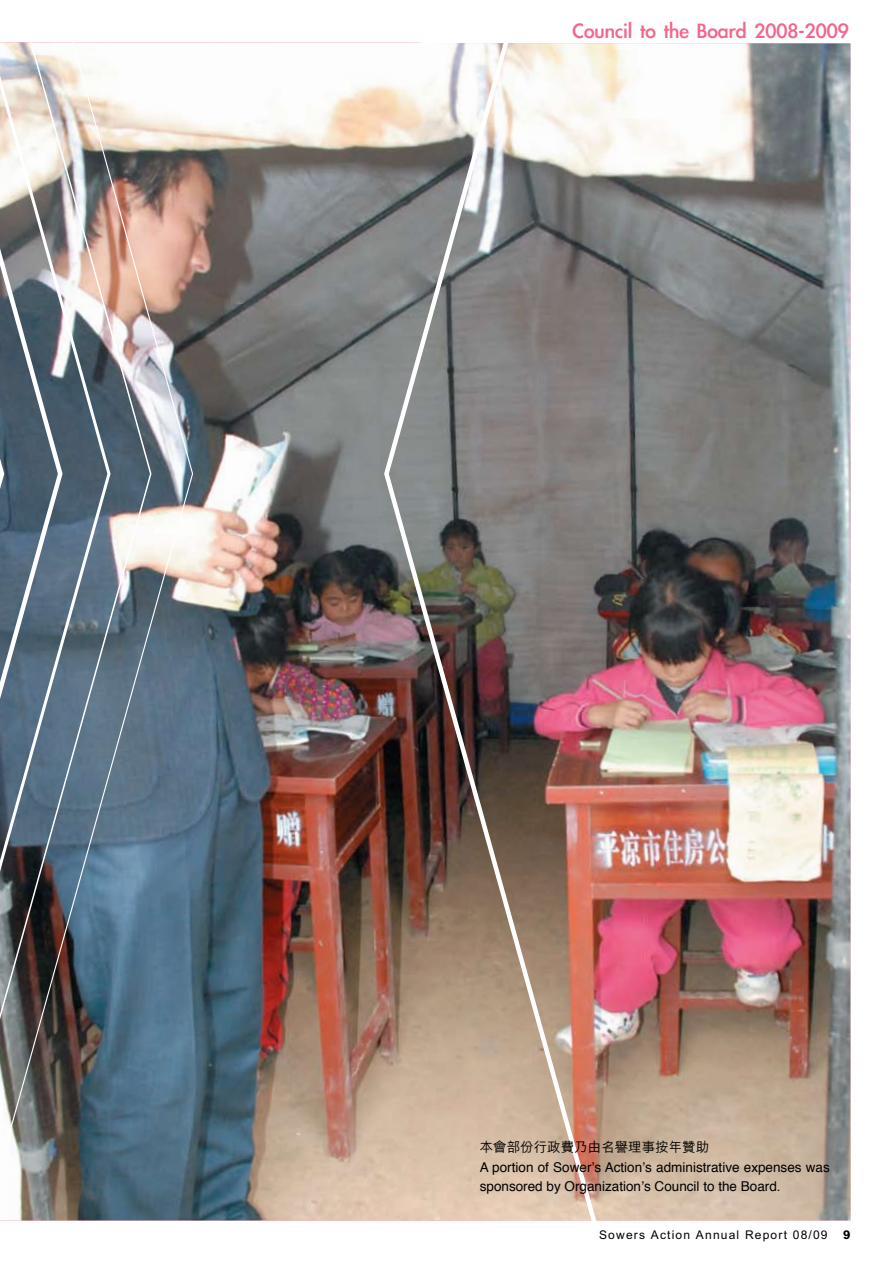
<style>
.page{position:relative;width:893px;height:1263px;background:#fff}
.page>*{position:absolute;margin:0;border:0;box-sizing:border-box;transform-origin:0 0}
.t1{font:23.7px "Li Gothic Med";color:#f1678d}
.t2{font:13.5px/19.5px "Helvetica";color:#000}
.t3{font:500 13.5px "M Hei HK";color:#000}
.t4{font:500 12px "M Hei HK";letter-spacing:.1em;color:#000}
.s1{font-weight:800}
</style>
<div class="page">
<img style="left:194px;top:43px;width:656px;height:1177px">
<svg style="left:152px;top:42px;width:42px;height:1179px;background:#87929c"></svg>
<img style="left:0;top:42px;width:152px;height:1179px">
<img style="left:382px;top:42px;width:228px;height:1179px">
<h1 class="t1" style="left:573px;top:18px;width:278px">Council to the Board 2008-2009</h1>
<p class="t3" style="left:480px;top:1137px;width:231px">本會部份行政費乃由名譽理事按年贊助</p>
<p class="t2" style="left:480px;top:1157px;width:352px">A portion of Sower’s Action’s administrative expenses was sponsored by Organization’s Council to the Board.</p>
<p class="t4" style="left:599px;top:1225px;width:253px">Sowers Action Annual Report 08/09　<span class="s1">9</span></p>
</div>
